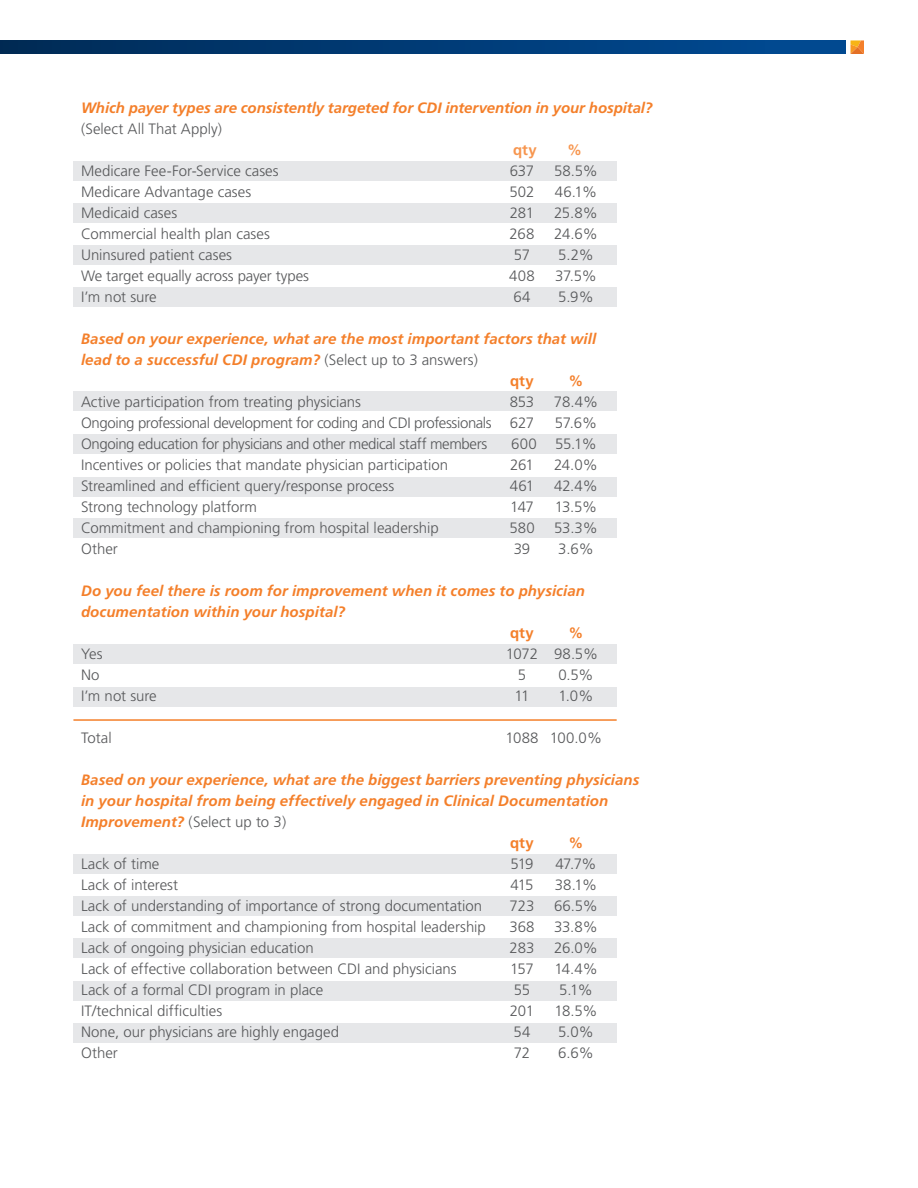
<style>
.page{position:relative;width:918px;height:1188px;background:#fff}
.page>*{position:absolute;margin:0;border:0;box-sizing:border-box;transform-origin:0 0}
.t1{font:300 15px "Frutiger";letter-spacing:-.005em;color:#57585a}
.t2{font:italic 700 15px/21px "Frutiger";letter-spacing:.005em;color:#f47f2a}
.t3{font:300 15px "Frutiger";letter-spacing:-.03em;color:#57585a}
.t4{font:300 15px "Frutiger";letter-spacing:-.025em;color:#57585a}
.t5{font:700 15px "Frutiger";letter-spacing:.015em;color:#f47f2a}
.t6{font:700 15px "Frutiger";color:#f7964f}
.s1{font-weight:300;font-style:normal;color:#57585a}
.s2{font-weight:700;font-style:italic;color:#f47f2a}
</style>
<div class="page">
<div style="left:73px;top:161px;width:544px;height:20px;background:#e6e7e9"></div>
<div style="left:73px;top:203px;width:544px;height:20px;background:#e6e7e9"></div>
<div style="left:73px;top:245px;width:544px;height:20px;background:#e6e7e9"></div>
<div style="left:73px;top:287px;width:544px;height:20px;background:#e6e7e9"></div>
<div style="left:73px;top:644px;width:544px;height:20px;background:#e6e7e9"></div>
<div style="left:73px;top:687px;width:544px;height:20px;background:#e6e7e9"></div>
<div style="left:73px;top:392px;width:544px;height:19px;background:#e6e7e9"></div>
<div style="left:73px;top:434px;width:544px;height:20px;background:#e6e7e9"></div>
<div style="left:73px;top:477px;width:544px;height:19px;background:#e6e7e9"></div>
<div style="left:73px;top:518px;width:544px;height:19px;background:#e6e7e9"></div>
<div style="left:73px;top:854px;width:544px;height:20px;background:#e6e7e9"></div>
<div style="left:73px;top:896px;width:544px;height:20px;background:#e6e7e9"></div>
<div style="left:73px;top:939px;width:544px;height:19px;background:#e6e7e9"></div>
<div style="left:73px;top:981px;width:544px;height:19px;background:#e6e7e9"></div>
<div style="left:73px;top:1023px;width:544px;height:20px;background:#e6e7e9"></div>
<div style="left:0;top:40px;width:846px;height:14px;background:#014990"></div>
<svg style="left:0;top:40px;width:640px;height:14px;background:#00376d"></svg>
<svg style="left:850px;top:40px;width:14px;height:14px"></svg>
<hr style="left:73px;top:719px;width:544px;height:2px;background:#f47f2a">
<p class="t2" style="left:81px;top:97px;width:573px">Which payer types are consistently targeted for CDI intervention in your hospital?</p>
<p class="t1" style="left:81px;top:121px;width:143px">(Select All That Apply)</p>
<p class="t6" style="left:513px;top:141px;width:25px">qty</p>
<p class="t6" style="left:567px;top:141px;width:16px">%</p>
<p class="t1" style="left:81px;top:163px;width:199px">Medicare Fee-For-Service cases</p>
<p class="t1" style="left:510px;top:163px;width:26px">637</p>
<p class="t1" style="left:554px;top:163px;width:45px">58.5%</p>
<p class="t1" style="left:81px;top:184px;width:172px">Medicare Advantage cases</p>
<p class="t1" style="left:510px;top:184px;width:26px">502</p>
<p class="t1" style="left:555px;top:184px;width:44px">46.1%</p>
<p class="t1" style="left:81px;top:205px;width:98px">Medicaid cases</p>
<p class="t1" style="left:510px;top:205px;width:26px">281</p>
<p class="t1" style="left:554px;top:205px;width:45px">25.8%</p>
<p class="t1" style="left:81px;top:226px;width:190px">Commercial health plan cases</p>
<p class="t1" style="left:510px;top:226px;width:26px">268</p>
<p class="t1" style="left:554px;top:226px;width:45px">24.6%</p>
<p class="t1" style="left:81px;top:247px;width:153px">Uninsured patient cases</p>
<p class="t1" style="left:514px;top:247px;width:18px">57</p>
<p class="t1" style="left:558px;top:247px;width:37px">5.2%</p>
<p class="t1" style="left:81px;top:268px;width:230px">We target equally across payer types</p>
<p class="t1" style="left:509px;top:268px;width:27px">408</p>
<p class="t1" style="left:555px;top:268px;width:43px">37.5%</p>
<p class="t1" style="left:81px;top:289px;width:77px">I’m not sure</p>
<p class="t1" style="left:513px;top:289px;width:19px">64</p>
<p class="t1" style="left:558px;top:289px;width:37px">5.9%</p>
<p class="t2" style="left:81px;top:328px;width:517px">Based on your experience, what are the most important factors that will</p>
<p class="t2" style="left:81px;top:349px;width:399px">lead to a successful CDI program? <span class="s1">(Select up to 3 answers)</span></p>
<p class="t5" style="left:510px;top:372px;width:25px">qty</p>
<p class="t5" style="left:569px;top:372px;width:16px">%</p>
<p class="t1" style="left:81px;top:394px;width:281px">Active participation from treating physicians</p>
<p class="t1" style="left:510px;top:394px;width:26px">853</p>
<p class="t1" style="left:554px;top:394px;width:46px">78.4%</p>
<p class="t3" style="left:81px;top:415px;width:455px">Ongoing professional development for coding and CDI professionals 627</p>
<p class="t1" style="left:555px;top:415px;width:44px">57.6%</p>
<p class="t4" style="left:81px;top:436px;width:408px">Ongoing education for physicians and other medical staff members</p>
<p class="t1" style="left:511px;top:436px;width:87px">600 55.1%</p>
<p class="t1" style="left:81px;top:457px;width:369px">Incentives or policies that mandate physician participation</p>
<p class="t1" style="left:510px;top:457px;width:25px">261</p>
<p class="t1" style="left:554px;top:457px;width:45px">24.0%</p>
<p class="t1" style="left:81px;top:478px;width:315px">Streamlined and efficient query/response process</p>
<p class="t1" style="left:510px;top:478px;width:26px">461</p>
<p class="t1" style="left:554px;top:478px;width:45px">42.4%</p>
<p class="t1" style="left:81px;top:499px;width:178px">Strong technology platform</p>
<p class="t1" style="left:510px;top:499px;width:25px">147</p>
<p class="t1" style="left:555px;top:499px;width:44px">13.5%</p>
<p class="t1" style="left:81px;top:520px;width:359px">Commitment and championing from hospital leadership</p>
<p class="t1" style="left:509px;top:520px;width:27px">580</p>
<p class="t1" style="left:554px;top:520px;width:45px">53.3%</p>
<p class="t1" style="left:81px;top:541px;width:38px">Other</p>
<p class="t1" style="left:514px;top:541px;width:18px">39</p>
<p class="t1" style="left:558px;top:541px;width:37px">3.6%</p>
<p class="t2" style="left:81px;top:580px;width:505px">Do you feel there is room for improvement when it comes to physician documentation within your hospital?</p>
<p class="t5" style="left:510px;top:624px;width:25px">qty</p>
<p class="t5" style="left:569px;top:624px;width:16px">%</p>
<p class="t1" style="left:81px;top:646px;width:23px">Yes</p>
<p class="t1" style="left:506px;top:646px;width:94px">1072 98.5%</p>
<p class="t1" style="left:81px;top:667px;width:20px">No</p>
<p class="t1" style="left:518px;top:667px;width:10px">5</p>
<p class="t1" style="left:558px;top:667px;width:37px">0.5%</p>
<p class="t1" style="left:81px;top:688px;width:77px">I’m not sure</p>
<p class="t1" style="left:514px;top:688px;width:17px">11</p>
<p class="t1" style="left:558px;top:688px;width:37px">1.0%</p>
<p class="t1" style="left:81px;top:730px;width:32px">Total</p>
<p class="t1" style="left:505px;top:730px;width:98px">1088 100.0%</p>
<p class="t2" style="left:81px;top:769px;width:560px">Based on your experience, what are the biggest barriers preventing physicians</p>
<p class="t2" style="left:81px;top:790px;width:529px">in your hospital from being effectively engaged in Clinical Documentation</p>
<p class="t1" style="left:81px;top:814px;width:207px"><span class="s2">Improvement?</span> (Select up to 3)</p>
<p class="t5" style="left:510px;top:834px;width:25px">qty</p>
<p class="t5" style="left:568px;top:834px;width:16px">%</p>
<p class="t1" style="left:81px;top:856px;width:80px">Lack of time</p>
<p class="t1" style="left:510px;top:856px;width:25px">519</p>
<p class="t1" style="left:555px;top:856px;width:43px">47.7%</p>
<p class="t1" style="left:81px;top:877px;width:99px">Lack of interest</p>
<p class="t1" style="left:510px;top:877px;width:25px">415</p>
<p class="t1" style="left:555px;top:877px;width:44px">38.1%</p>
<p class="t1" style="left:81px;top:898px;width:403px">Lack of understanding of importance of strong documentation</p>
<p class="t1" style="left:510px;top:898px;width:26px">723</p>
<p class="t1" style="left:554px;top:898px;width:45px">66.5%</p>
<p class="t1" style="left:81px;top:919px;width:406px">Lack of commitment and championing from hospital leadership</p>
<p class="t1" style="left:509px;top:919px;width:27px">368</p>
<p class="t1" style="left:554px;top:919px;width:45px">33.8%</p>
<p class="t1" style="left:81px;top:940px;width:234px">Lack of ongoing physician education</p>
<p class="t1" style="left:510px;top:940px;width:26px">283</p>
<p class="t1" style="left:554px;top:940px;width:45px">26.0%</p>
<p class="t1" style="left:81px;top:961px;width:377px">Lack of effective collaboration between CDI and physicians</p>
<p class="t1" style="left:510px;top:961px;width:25px">157</p>
<p class="t1" style="left:554px;top:961px;width:45px">14.4%</p>
<p class="t1" style="left:81px;top:982px;width:244px">Lack of a formal CDI program in place</p>
<p class="t1" style="left:514px;top:982px;width:18px">55</p>
<p class="t1" style="left:559px;top:982px;width:35px">5.1%</p>
<p class="t1" style="left:81px;top:1003px;width:143px">IT/technical difficulties</p>
<p class="t1" style="left:510px;top:1003px;width:26px">201</p>
<p class="t1" style="left:554px;top:1003px;width:45px">18.5%</p>
<p class="t1" style="left:81px;top:1024px;width:260px">None, our physicians are highly engaged</p>
<p class="t1" style="left:514px;top:1024px;width:18px">54</p>
<p class="t1" style="left:558px;top:1024px;width:37px">5.0%</p>
<p class="t1" style="left:81px;top:1045px;width:38px">Other</p>
<p class="t1" style="left:514px;top:1045px;width:18px">72</p>
<p class="t1" style="left:558px;top:1045px;width:37px">6.6%</p>
</div>
